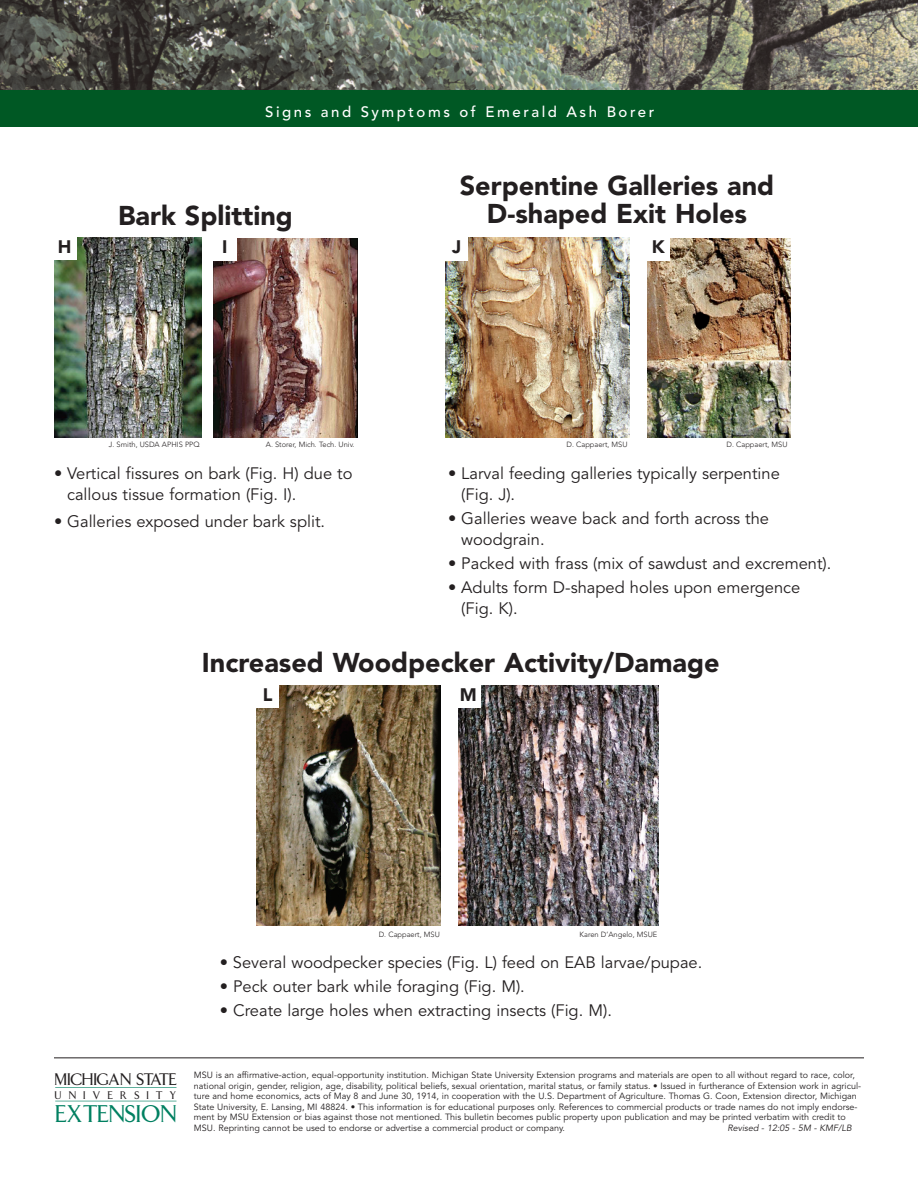
<style>
.page{position:relative;width:918px;height:1188px;background:#fff}
.page>*{position:absolute;margin:0;border:0;box-sizing:border-box;transform-origin:0 0}
.t1{font:900 27px/28.5px "Avenir";color:#231f20;text-align:center}
.t2{font:22.65px "Arrow Font";color:#008061}
.t3{font:900 18px "Avenir";color:#231f20}
.t4{font:16.5px/21px "Avenir";color:#231f20}
.t5{font:15.75px "Arrow Font";letter-spacing:-.04em;color:#231f20}
.t6{font:500 15px "Avenir";letter-spacing:.165em;color:#fff}
.t7{font:10.35px "Arrow Font";letter-spacing:.68em;color:#231f20}
.t8{font:9px/10.5px "Avenir";color:#231f20}
.t9{font:italic 9px "Avenir";color:#231f20}
.t10{font:300 7.5px "Avenir";color:#231f20}
</style>
<div class="page">
<img style="left:0;top:0;width:918px;height:90px">
<div style="left:0;top:90px;width:918px;height:36px;background:#005824"></div>
<hr style="left:55px;top:1087px;width:122px;height:1px;background:#008061">
<hr style="left:55px;top:1101px;width:122px;height:1px;background:#008061">
<hr style="left:54px;top:1057px;width:810px;height:1px;background:#231f20">
<img style="left:54px;top:238px;width:148px;height:199px">
<img style="left:214px;top:238px;width:143px;height:199px">
<div style="left:53px;top:237px;width:23px;height:23px;background:#fff"></div>
<div style="left:213px;top:238px;width:24px;height:23px;background:#fff"></div>
<img style="left:446px;top:238px;width:183px;height:199px">
<img style="left:647px;top:238px;width:143px;height:199px">
<div style="left:446px;top:237px;width:22px;height:23px;background:#fff"></div>
<div style="left:647px;top:238px;width:23px;height:23px;background:#fff"></div>
<img style="left:256px;top:685px;width:184px;height:241px">
<img style="left:458px;top:685px;width:201px;height:241px">
<div style="left:256px;top:685px;width:23px;height:23px;background:#fff"></div>
<div style="left:456px;top:685px;width:24px;height:23px;background:#fff"></div>
<h3 class="t6" style="left:265px;top:106px;width:390px">Signs and Symptoms of Emerald Ash Borer</h3>
<h1 class="t1" style="left:118px;top:203px;width:176px">Bark Splitting</h1>
<h3 class="t3" style="left:58px;top:239px;width:15px">H</h3>
<h3 class="t3" style="left:222px;top:240px;width:7px">I</h3>
<p class="t10" style="left:109px;top:442px;width:92px">J. Smith, USDA APHIS PPQ</p>
<p class="t10" style="left:266px;top:442px;width:90px">A. Storer, Mich. Tech. Univ.</p>
<h3 class="t4" style="left:67px;top:464px;width:287px;text-indent:-13px">• Vertical fissures on bark (Fig. H) due to callous tissue formation (Fig. I).</h3>
<h3 class="t4" style="left:54px;top:512px;width:273px">• Galleries exposed under bark split.</h3>
<h1 class="t1" style="left:460px;top:174px;width:316px">Serpentine Galleries and<br>D-shaped Exit Holes</h1>
<h3 class="t3" style="left:452px;top:239px;width:10px">J</h3>
<h3 class="t3" style="left:652px;top:240px;width:14px">K</h3>
<p class="t10" style="left:567px;top:442px;width:63px">D. Cappaert, MSU</p>
<p class="t10" style="left:727px;top:442px;width:63px">D. Cappaert, MSU</p>
<h3 class="t4" style="left:461px;top:464px;width:320px;text-indent:-13px">• Larval feeding galleries typically serpentine (Fig. J).</h3>
<h3 class="t4" style="left:461px;top:509px;width:309px;text-indent:-13px">• Galleries weave back and forth across the woodgrain.</h3>
<h3 class="t4" style="left:448px;top:554px;width:385px">• Packed with frass (mix of sawdust and excrement).</h3>
<h3 class="t4" style="left:461px;top:578px;width:341px;text-indent:-13px">• Adults form D-shaped holes upon emergence (Fig. K).</h3>
<h1 class="t1" style="left:202px;top:650px;width:519px">Increased Woodpecker Activity/Damage</h1>
<h3 class="t3" style="left:263px;top:687px;width:11px">L</h3>
<h3 class="t3" style="left:460px;top:687px;width:18px">M</h3>
<p class="t10" style="left:379px;top:931px;width:63px">D. Cappaert, MSU</p>
<p class="t10" style="left:580px;top:931px;width:79px">Karen D’Angelo, MSUE</p>
<h3 class="t4" style="left:220px;top:953px;width:484px">• Several woodpecker species (Fig. L) feed on EAB larvae/pupae.</h3>
<h3 class="t4" style="left:220px;top:977px;width:307px">• Peck outer bark while foraging (Fig. M).</h3>
<h3 class="t4" style="left:220px;top:1001px;width:394px">• Create large holes when extracting insects (Fig. M).</h3>
<h3 class="t5" style="left:55px;top:1070px;width:124px">MICHIGAN STATE</h3>
<p class="t7" style="left:55px;top:1089px;width:123px">UNIVERSITY</p>
<h2 class="t2" style="left:55px;top:1101px;width:123px">EXTENSION</h2>
<p class="t8" style="left:194px;top:1071px;width:669px">MSU is an affirmative-action, equal-opportunity institution. Michigan State University Extension programs and materials are open to all without regard to race, color, national origin, gender, religion, age, disability, political beliefs, sexual orientation, marital status, or family status. • Issued in furtherance of Extension work in agricul&shy;ture and home economics, acts of May 8 and June 30, 1914, in cooperation with the U.S. Department of Agriculture. Thomas G. Coon, Extension director, Michigan State University, E. Lansing, MI 48824. • This information is for educational purposes only. References to commercial products or trade names do not imply endorse&shy;ment by MSU Extension or bias against those not mentioned. This bulletin becomes public property upon publication and may be printed verbatim with credit to MSU. Reprinting cannot be used to endorse or advertise a commercial product or company.</p>
<p class="t9" style="left:727px;top:1124px;width:126px">Revised - 12:05 - 5M - KMF/LB</p>
</div>
